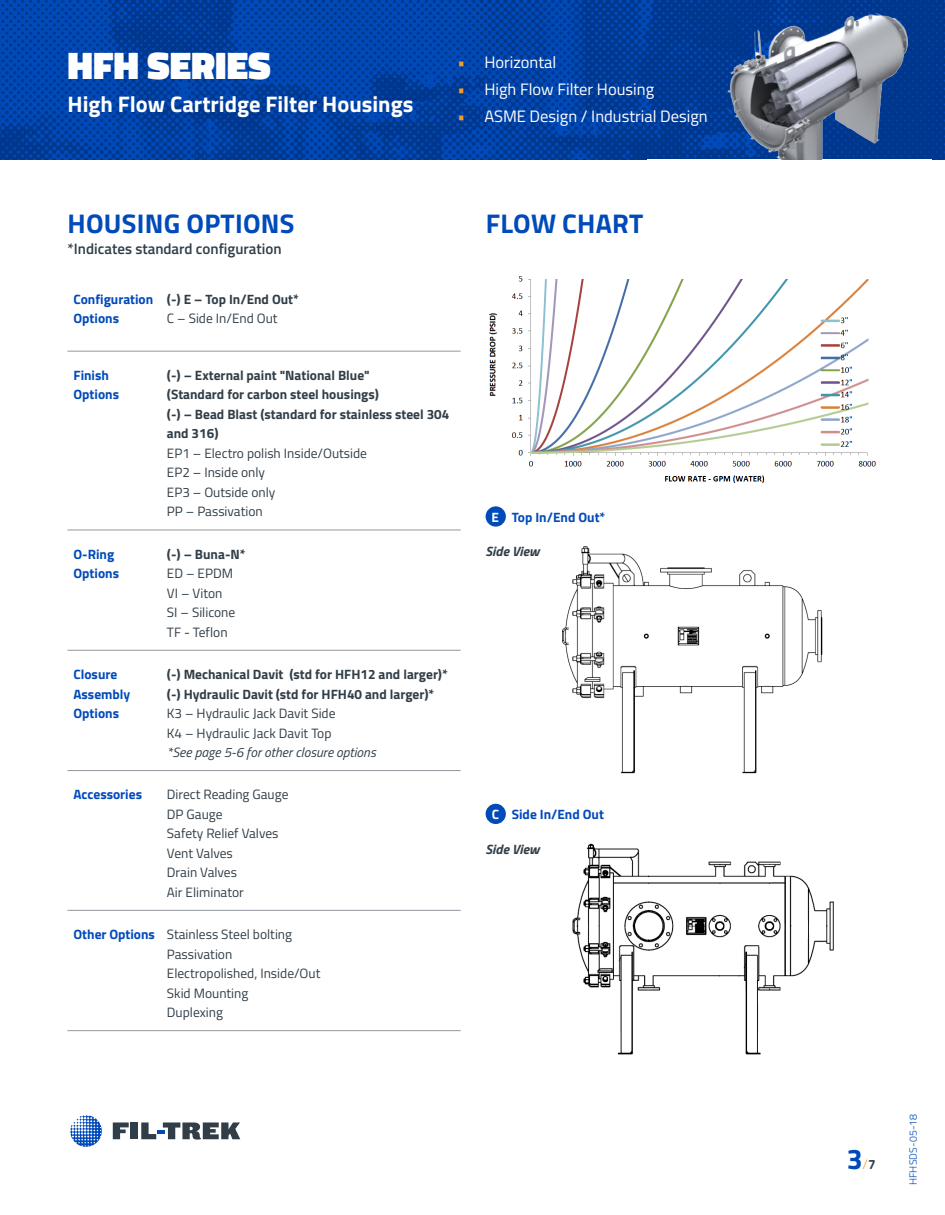
<style>
.page{position:relative;width:945px;height:1215px;background:#fff}
.page>*{position:absolute;margin:0;border:0;box-sizing:border-box;transform-origin:0 0}
.t1{font:900 39px "Titillium Web";color:#fff}
.t2{font:700 28.5px "Titillium Web";color:#004aba}
.Major_Body_headline{font:700 27px "Titillium Web";letter-spacing:.01em;color:#004aba}
.t3{font:700 22.5px "Titillium Web";color:#fff}
.t4{font:16.5px "Titillium Web";color:#fff}
.Major_Body_headline-2{font:600 15px "Titillium Web";color:#313e48}
.body{font:13.5px "Titillium Web";color:#313e48}
.body-2{font:700 13.5px/19.5px "Titillium Web";color:#313e48}
.Minor_headline{font:700 13.5px/19.5px "Titillium Web";color:#004aba}
.body-3{font:italic 13.5px "Titillium Web";color:#313e48}
.body-4{font:700 13.5px "Titillium Web";color:#004aba}
.body-5{font:italic 700 13.5px "Titillium Web";color:#313e48}
.t5{font:700 13.5px "Titillium Web";color:#fff}
.t6{font:300 10.5px "Titillium Web";letter-spacing:.01em;color:#004aba}
.s1{color:#f89c1f}
.s2{font-weight:400}
.s3{font-weight:300;font-size:13.5px;color:#f89c1f}
.s4{font-size:13.5px;color:#313e48}
</style>
<div class="page">
<img style="left:0;top:0;width:945px;height:160px">
<hr style="left:68px;top:1030px;width:93px;height:1px;background:#93989f">
<hr style="left:161px;top:1030px;width:300px;height:1px;background:#93989f">
<hr style="left:68px;top:351px;width:93px;height:1px;background:#93989f">
<hr style="left:161px;top:351px;width:300px;height:1px;background:#93989f">
<hr style="left:68px;top:530px;width:93px;height:1px;background:#93989f">
<hr style="left:161px;top:530px;width:300px;height:1px;background:#93989f">
<hr style="left:68px;top:650px;width:93px;height:1px;background:#93989f">
<hr style="left:161px;top:650px;width:300px;height:1px;background:#93989f">
<hr style="left:68px;top:770px;width:93px;height:1px;background:#93989f">
<hr style="left:161px;top:770px;width:300px;height:1px;background:#93989f">
<hr style="left:68px;top:910px;width:93px;height:1px;background:#93989f">
<hr style="left:161px;top:910px;width:300px;height:1px;background:#93989f">
<img style="left:489px;top:276px;width:387px;height:207px">
<img style="left:562px;top:546px;width:261px;height:228px">
<div style="left:486px;top:506px;width:20px;height:21px;background:#004aba;border-radius:50%"></div>
<div style="left:486px;top:804px;width:20px;height:20px;background:#004aba;border-radius:50%"></div>
<img style="left:572px;top:843px;width:262px;height:212px">
<img style="left:726px;top:7px;width:189px;height:153px">
<svg style="left:70px;top:1115px;width:32px;height:32px"></svg>
<svg style="left:113px;top:1122px;width:16px;height:17px"></svg>
<div style="left:131px;top:1122px;width:7px;height:17px;background:#313e48"></div>
<svg style="left:141px;top:1122px;width:99px;height:18px"></svg>
<h1 class="t1" style="left:68px;top:36px;width:205px">HFH SERIES</h1>
<p class="t4" style="left:457px;top:50px;width:100px"><span class="s1">•</span> Horizontal</p>
<p class="t4" style="left:457px;top:77px;width:198px"><span class="s1">•</span> High Flow Filter Housing</p>
<p class="t4" style="left:457px;top:104px;width:252px"><span class="s1">•</span> ASME Design / Industrial Design</p>
<h3 class="t3" style="left:68px;top:87px;width:347px">High Flow Cartridge Filter Housings</h3>
<p class="Major_Body_headline" style="left:68px;top:203px;width:229px">HOUSING OPTIONS</p>
<p class="Major_Body_headline-2" style="left:68px;top:238px;width:216px">*Indicates standard configuration</p>
<p class="Minor_headline" style="left:74px;top:289px;width:81px">Configuration<br>Options</p>
<p class="body-2" style="left:167px;top:289px;width:134px">(-) E – Top In/End Out*</p>
<p class="body" style="left:167px;top:309px;width:112px">C – Side In/End Out</p>
<p class="Minor_headline" style="left:74px;top:365px;width:47px">Finish<br>Options</p>
<p class="body-2" style="left:167px;top:365px;width:213px">(-) – External paint "National Blue" (Standard for carbon steel housings)</p>
<p class="body-2" style="left:167px;top:404px;width:284px">(-) – Bead Blast (standard for stainless steel 304</p>
<p class="body-2" style="left:167px;top:423px;width:53px">and 316)</p>
<p class="body" style="left:167px;top:443px;width:202px">EP1 – Electro polish Inside/Outside</p>
<p class="body" style="left:167px;top:463px;width:100px">EP2 – Inside only</p>
<p class="body" style="left:167px;top:482px;width:110px">EP3 – Outside only</p>
<p class="body" style="left:167px;top:502px;width:97px">PP – Passivation</p>
<p class="Minor_headline" style="left:74px;top:544px;width:47px">O-Ring<br>Options</p>
<p class="body-2" style="left:167px;top:544px;width:80px">(-) – Buna-N*<br><span class="s2">ED – EPDM</span></p>
<p class="body" style="left:167px;top:583px;width:57px">VI – Viton</p>
<p class="body" style="left:167px;top:603px;width:70px">SI – Silicone</p>
<p class="body" style="left:167px;top:622px;width:62px">TF - Teflon</p>
<p class="Minor_headline" style="left:74px;top:664px;width:58px">Closure<br>Assembly<br>Options</p>
<p class="body-2" style="left:167px;top:664px;width:282px">(-) Mechanical Davit (std for HFH12 and larger)*</p>
<p class="body-2" style="left:167px;top:683px;width:269px">(-) Hydraulic Davit (std for HFH40 and larger)*</p>
<p class="body" style="left:167px;top:703px;width:170px">K3 – Hydraulic Jack Davit Side</p>
<p class="body" style="left:167px;top:723px;width:166px">K4 – Hydraulic Jack Davit Top</p>
<p class="body-3" style="left:167px;top:742px;width:210px">*See page 5-6 for other closure options</p>
<p class="Minor_headline" style="left:74px;top:784px;width:70px">Accessories</p>
<p class="body" style="left:167px;top:785px;width:123px">Direct Reading Gauge</p>
<p class="body" style="left:167px;top:804px;width:57px">DP Gauge</p>
<p class="body" style="left:167px;top:824px;width:113px">Safety Relief Valves</p>
<p class="body" style="left:167px;top:843px;width:68px">Vent Valves</p>
<p class="body" style="left:167px;top:863px;width:72px">Drain Valves</p>
<p class="body" style="left:167px;top:882px;width:78px">Air Eliminator</p>
<p class="Minor_headline" style="left:74px;top:924px;width:83px">Other Options</p>
<p class="body" style="left:167px;top:925px;width:127px">Stainless Steel bolting</p>
<p class="body" style="left:167px;top:944px;width:67px">Passivation</p>
<p class="body" style="left:167px;top:964px;width:155px">Electropolished, Inside/Out</p>
<p class="body" style="left:167px;top:983px;width:83px">Skid Mounting</p>
<p class="body" style="left:167px;top:1003px;width:58px">Duplexing</p>
<p class="Major_Body_headline" style="left:486px;top:203px;width:159px">FLOW CHART</p>
<p class="t5" style="left:492px;top:507px;width:9px">E</p>
<p class="body-4" style="left:512px;top:507px;width:95px">Top In/End Out*</p>
<p class="body-5" style="left:486px;top:541px;width:55px">Side View</p>
<p class="t5" style="left:492px;top:804px;width:9px">C</p>
<p class="body-4" style="left:512px;top:804px;width:94px">Side In/End Out</p>
<p class="body-5" style="left:486px;top:839px;width:55px">Side View</p>
<h2 class="t2" style="left:847px;top:1137px;width:30px">3<span class="s3">/</span><span class="s4">7</span></h2>
<p class="t6" style="left:906px;top:1185px;width:73px;rotate:-90deg">HFHSdS-05-18</p>
</div>
